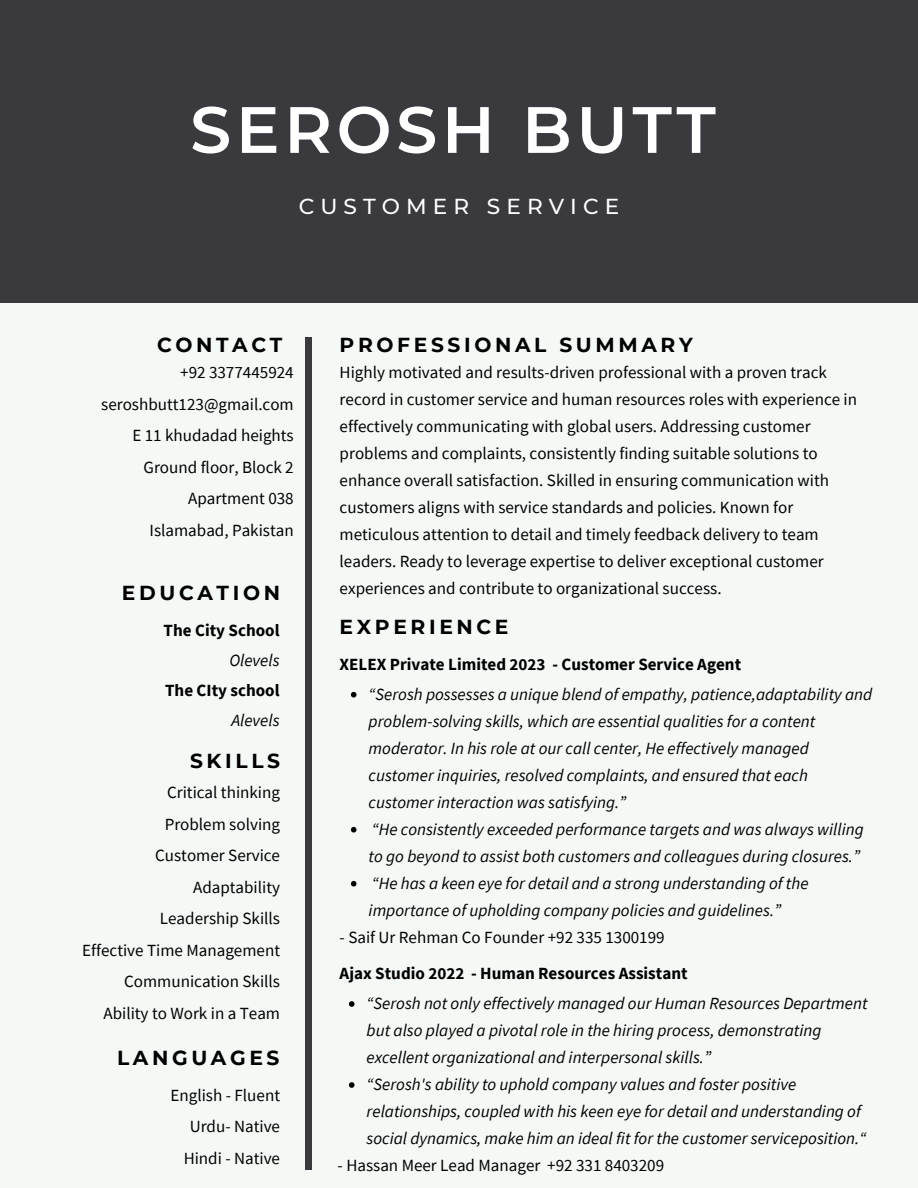
<style>
.page{position:relative;width:918px;height:1188px;background:#3a393e}
.page>*{position:absolute;margin:0;border:0;box-sizing:border-box;transform-origin:0 0}
.t1{font:600 65.4px "Montserrat";letter-spacing:.07em;color:#fff}
.t2{font:500 21.6px "Montserrat";letter-spacing:.28em;color:#fff}
.t3{font:700 20.25px "Montserrat";letter-spacing:.18em;color:#000}
.t4{font:17.1px/27px "Source Sans Pro";color:#000}
.t5{font:italic 17.1px/27px "Source Sans Pro";color:#000}
.t6{font:700 17.1px "Source Sans Pro";color:#000}
</style>
<div class="page">
<div style="left:0;top:304px;width:918px;height:884px;background:#f5f9f6"></div>
<svg style="left:351px;top:692px;width:6px;height:6px"></svg>
<svg style="left:351px;top:827px;width:6px;height:6px"></svg>
<svg style="left:351px;top:881px;width:6px;height:6px"></svg>
<div style="left:305px;top:337px;width:7px;height:832px;background:#3a393e"></div>
<svg style="left:349px;top:1001px;width:6px;height:6px"></svg>
<svg style="left:349px;top:1082px;width:6px;height:6px"></svg>
<p class="t1" style="left:190px;top:90px;width:527px">SEROSH BUTT</p>
<h2 class="t2" style="left:299px;top:194px;width:322px">CUSTOMER SERVICE</h2>
<h1 class="t3" style="left:157px;top:332px;width:127px">CONTACT</h1>
<h2 class="t4" style="left:180px;top:358px;width:115px">+92 3377445924</h2>
<p class="t4" style="left:101px;top:390px;width:194px">seroshbutt123@gmail.com</p>
<h2 class="t4" style="left:132px;top:421px;width:163px">E 11 khudadad heights</h2>
<p class="t4" style="left:144px;top:453px;width:152px">Ground floor, Block 2</p>
<p class="t4" style="left:188px;top:484px;width:107px">Apartment 038</p>
<p class="t4" style="left:150px;top:516px;width:146px">Islamabad, Pakistan</p>
<p class="t3" style="left:122px;top:580px;width:160px">EDUCATION</p>
<p class="t6" style="left:164px;top:619px;width:117px">The City School</p>
<p class="t5" style="left:229px;top:647px;width:52px">Olevels</p>
<h2 class="t6" style="left:165px;top:679px;width:116px">The CIty school</h2>
<h3 class="t5" style="left:232px;top:707px;width:50px">Alevels</h3>
<p class="t3" style="left:190px;top:748px;width:92px">SKILLS</p>
<h3 class="t4" style="left:167px;top:779px;width:115px">Critical thinking</h3>
<p class="t4" style="left:165px;top:810px;width:117px">Problem solving</p>
<h2 class="t4" style="left:155px;top:842px;width:126px">Customer Service</h2>
<p class="t4" style="left:193px;top:873px;width:89px">Adaptability</p>
<p class="t4" style="left:160px;top:905px;width:122px">Leadership Skills</p>
<p class="t4" style="left:82px;top:936px;width:199px">Effective Time Management</p>
<p class="t4" style="left:124px;top:968px;width:157px">Communication Skills</p>
<p class="t4" style="left:103px;top:999px;width:178px">Ability to Work in a Team</p>
<p class="t3" style="left:117px;top:1046px;width:164px">LANGUAGES</p>
<p class="t4" style="left:171px;top:1081px;width:111px">English - Fluent</p>
<h3 class="t4" style="left:190px;top:1113px;width:92px">Urdu- Native</h3>
<p class="t4" style="left:184px;top:1144px;width:98px">Hindi - Native</p>
<p class="t3" style="left:340px;top:332px;width:355px">PROFESSIONAL SUMMARY</p>
<p class="t4" style="left:340px;top:359px;width:519px">Highly motivated and results-driven professional with a proven track record in customer service and human resources roles with experience in effectively communicating with global users. Addressing customer problems and complaints, consistently finding suitable solutions to enhance overall satisfaction. Skilled in ensuring communication with customers aligns with service standards and policies. Known for meticulous attention to detail and timely feedback delivery to team leaders. Ready to leverage expertise to deliver exceptional customer experiences and contribute to organizational success.</p>
<p class="t3" style="left:340px;top:614px;width:170px">EXPERIENCE</p>
<h2 class="t6" style="left:340px;top:653px;width:403px">XELEX Private Limited 2023 - Customer Service Agent</h2>
<h2 class="t5" style="left:369px;top:680px;width:505px">“Serosh possesses a unique blend of empathy, patience,adaptability and problem-solving skills, which are essential qualities for a content moderator. In his role at our call center, He effectively managed customer inquiries, resolved complaints, and ensured that each customer interaction was satisfying.”</h2>
<p class="t5" style="left:369px;top:815px;width:497px">“He consistently exceeded performance targets and was always willing to go beyond to assist both customers and colleagues during closures.”</p>
<p class="t5" style="left:369px;top:869px;width:441px">“He has a keen eye for detail and a strong understanding of the importance of upholding company policies and guidelines.”</p>
<p class="t4" style="left:340px;top:923px;width:327px">- Saif Ur Rehman Co Founder +92 335 1300199</p>
<h3 class="t6" style="left:340px;top:962px;width:350px">Ajax Studio 2022 - Human Resources Assistant</h3>
<p class="t5" style="left:367px;top:990px;width:502px">“Serosh not only effectively managed our Human Resources Department but also played a pivotal role in the hiring process, demonstrating excellent organizational and interpersonal skills.”</p>
<p class="t5" style="left:367px;top:1071px;width:501px">“Serosh's ability to uphold company values and foster positive relationships, coupled with his keen eye for detail and understanding of social dynamics, make him an ideal fit for the customer serviceposition.“</p>
<p class="t4" style="left:338px;top:1152px;width:328px">- Hassan Meer Lead Manager +92 331 8403209</p>
</div>
